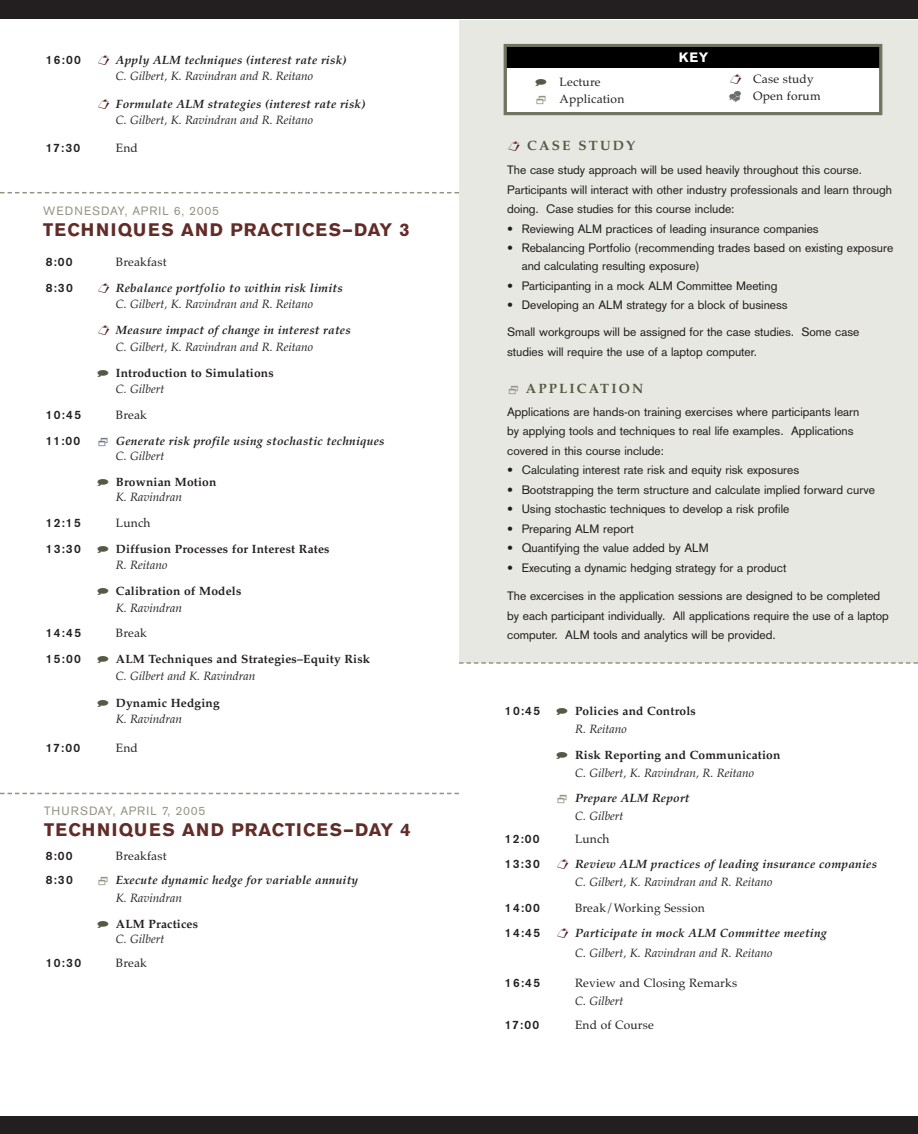
<style>
.page{position:relative;width:918px;height:1134px;background:#fff}
.page>*{position:absolute;margin:0;border:0;box-sizing:border-box;transform-origin:0 0}
.t1{font:700 18px "Akzidenz Grotesk BE";letter-spacing:.055em;color:#622c28}
.t2{font:700 13.5px "Palatino";letter-spacing:.16em;color:#555a44}
.t3{font:700 13.5px "Akzidenz Grotesk BE";color:#fff}
.t4{font:12px/19.5px "Akzidenz Grotesk";color:#231f20}
.t5{font:italic 12px "Palatino";color:#231f20}
.t6{font:italic 700 12px "Palatino";letter-spacing:.015em;color:#231f20}
.t7{font:700 12px "Palatino";letter-spacing:.015em;color:#231f20}
.t8{font:12px/16.5px "Palatino";letter-spacing:.015em;color:#231f20}
.t9{font:500 12px "Akzidenz Grotesk BE";letter-spacing:.12em;color:#231f20}
.t10{font:12px "Akzidenz Grotesk BE";letter-spacing:.08em;color:#959383}
</style>
<div class="page">
<div style="left:0;top:0;width:918px;height:19px;background:#231f20"></div>
<div style="left:0;top:1116px;width:918px;height:18px;background:#231f20"></div>
<div style="left:459px;top:20px;width:459px;height:643px;background:#e8e8e3"></div>
<div style="left:505px;top:45px;width:376px;height:69px;background:#fff"></div>
<div style="left:505px;top:45px;width:375px;height:23px;background:#000"></div>
<div style="left:504px;top:44px;width:378px;height:71px;border:3px solid #717460"></div>
<svg style="left:0;top:793px;width:459px;height:1px"></svg>
<svg style="left:459px;top:662px;width:459px;height:2px"></svg>
<svg style="left:0;top:192px;width:459px;height:1px"></svg>
<p class="t9" style="left:46px;top:55px;width:37px">16:00</p>
<p class="t6" style="left:116px;top:55px;width:232px">Apply ALM techniques (interest rate risk)</p>
<p class="t5" style="left:116px;top:72px;width:199px">C. Gilbert, K. Ravindran and R. Reitano</p>
<p class="t6" style="left:116px;top:99px;width:251px">Formulate ALM strategies (interest rate risk)</p>
<p class="t5" style="left:116px;top:116px;width:199px">C. Gilbert, K. Ravindran and R. Reitano</p>
<p class="t9" style="left:46px;top:143px;width:36px">17:30</p>
<p class="t8" style="left:116px;top:139px;width:24px">End</p>
<p class="t10" style="left:43px;top:206px;width:178px">WEDNESDAY, APRIL 6, 2005</p>
<h1 class="t1" style="left:43px;top:222px;width:368px">TECHNIQUES AND PRACTICES—DAY 3</h1>
<p class="t9" style="left:46px;top:257px;width:28px">8:00</p>
<p class="t8" style="left:116px;top:253px;width:52px">Breakfast</p>
<p class="t9" style="left:46px;top:283px;width:29px">8:30</p>
<p class="t6" style="left:116px;top:283px;width:228px">Rebalance portfolio to within risk limits</p>
<p class="t5" style="left:116px;top:300px;width:199px">C. Gilbert, K. Ravindran and R. Reitano</p>
<p class="t6" style="left:116px;top:326px;width:236px">Measure impact of change in interest rates</p>
<p class="t5" style="left:116px;top:342px;width:199px">C. Gilbert, K. Ravindran and R. Reitano</p>
<p class="t7" style="left:116px;top:368px;width:159px">Introduction to Simulations</p>
<p class="t5" style="left:116px;top:384px;width:50px">C. Gilbert</p>
<p class="t9" style="left:46px;top:411px;width:37px">10:45</p>
<p class="t8" style="left:116px;top:407px;width:32px">Break</p>
<p class="t9" style="left:46px;top:436px;width:36px">11:00</p>
<p class="t6" style="left:116px;top:436px;width:270px">Generate risk profile using stochastic techniques</p>
<p class="t5" style="left:116px;top:451px;width:50px">C. Gilbert</p>
<p class="t7" style="left:116px;top:477px;width:102px">Brownian Motion</p>
<p class="t5" style="left:116px;top:492px;width:68px">K. Ravindran</p>
<p class="t9" style="left:46px;top:519px;width:37px">12:15</p>
<p class="t8" style="left:116px;top:515px;width:36px">Lunch</p>
<p class="t9" style="left:46px;top:544px;width:37px">13:30</p>
<p class="t7" style="left:116px;top:544px;width:215px">Diffusion Processes for Interest Rates</p>
<p class="t5" style="left:116px;top:561px;width:53px">R. Reitano</p>
<p class="t7" style="left:116px;top:587px;width:127px">Calibration of Models</p>
<p class="t5" style="left:116px;top:603px;width:68px">K. Ravindran</p>
<p class="t9" style="left:46px;top:629px;width:37px">14:45</p>
<p class="t8" style="left:116px;top:625px;width:32px">Break</p>
<p class="t9" style="left:46px;top:655px;width:37px">15:00</p>
<p class="t7" style="left:116px;top:655px;width:256px">ALM Techniques and Strategies–Equity Risk</p>
<p class="t5" style="left:116px;top:671px;width:141px">C. Gilbert and K. Ravindran</p>
<p class="t7" style="left:116px;top:698px;width:105px">Dynamic Hedging</p>
<p class="t5" style="left:116px;top:714px;width:68px">K. Ravindran</p>
<p class="t9" style="left:46px;top:743px;width:36px">17:00</p>
<p class="t8" style="left:116px;top:739px;width:24px">End</p>
<p class="t10" style="left:44px;top:806px;width:163px">THURSDAY, APRIL 7, 2005</p>
<h1 class="t1" style="left:44px;top:823px;width:368px">TECHNIQUES AND PRACTICES—DAY 4</h1>
<p class="t9" style="left:46px;top:852px;width:28px">8:00</p>
<p class="t8" style="left:116px;top:848px;width:52px">Breakfast</p>
<p class="t9" style="left:46px;top:876px;width:29px">8:30</p>
<p class="t6" style="left:116px;top:876px;width:244px">Execute dynamic hedge for variable annuity</p>
<p class="t5" style="left:116px;top:894px;width:68px">K. Ravindran</p>
<p class="t7" style="left:116px;top:919px;width:84px">ALM Practices</p>
<p class="t5" style="left:116px;top:934px;width:50px">C. Gilbert</p>
<p class="t9" style="left:46px;top:959px;width:37px">10:30</p>
<p class="t8" style="left:116px;top:955px;width:32px">Break</p>
<p class="t3" style="left:679px;top:52px;width:31px">KEY</p>
<p class="t8" style="left:560px;top:74px;width:66px">Lecture<br>Application</p>
<p class="t8" style="left:753px;top:71px;width:69px">Case study<br>Open forum</p>
<p class="t2" style="left:527px;top:140px;width:109px">CASE STUDY</p>
<p class="t4" style="left:507px;top:162px;width:386px">The case study approach will be used heavily throughout this course.<br>Participants will interact with other industry professionals and learn through doing. Case studies for this course include:</p>
<p class="t4" style="left:507px;top:220px;width:313px">• Reviewing ALM practices of leading insurance companies</p>
<p class="t4" style="left:522px;top:240px;width:373px;line-height:18px;text-indent:-14px">• Rebalancing Portfolio (recommending trades based on existing exposure and calculating resulting exposure)</p>
<p class="t4" style="left:507px;top:277px;width:272px">• Participanting in a mock ALM Committee Meeting</p>
<p class="t4" style="left:507px;top:297px;width:282px">• Developing an ALM strategy for a block of business</p>
<p class="t4" style="left:507px;top:324px;width:354px">Small workgroups will be assigned for the case studies. Some case studies will require the use of a laptop computer.</p>
<p class="t2" style="left:526px;top:383px;width:119px">APPLICATION</p>
<p class="t4" style="left:507px;top:403px;width:354px">Applications are hands-on training exercises where participants learn by applying tools and techniques to real life examples. Applications covered in this course include:</p>
<p class="t4" style="left:507px;top:462px;width:294px">• Calculating interest rate risk and equity risk exposures</p>
<p class="t4" style="left:507px;top:481px;width:369px">• Bootstrapping the term structure and calculate implied forward curve</p>
<p class="t4" style="left:507px;top:501px;width:284px">• Using stochastic techniques to develop a risk profile</p>
<p class="t4" style="left:507px;top:520px;width:128px">• Preparing ALM report</p>
<p class="t4" style="left:507px;top:540px;width:203px">• Quantifying the value added by ALM</p>
<p class="t4" style="left:507px;top:559px;width:281px">• Executing a dynamic hedging strategy for a product</p>
<p class="t4" style="left:507px;top:588px;width:383px">The excercises in the application sessions are designed to be completed by each participant individually. All applications require the use of a laptop computer. ALM tools and analytics will be provided.</p>
<p class="t9" style="left:505px;top:707px;width:37px">10:45</p>
<p class="t7" style="left:575px;top:707px;width:122px">Policies and Controls</p>
<p class="t5" style="left:575px;top:725px;width:53px">R. Reitano</p>
<p class="t7" style="left:575px;top:750px;width:207px">Risk Reporting and Communication</p>
<p class="t5" style="left:575px;top:768px;width:181px">C. Gilbert, K. Ravindran, R. Reitano</p>
<p class="t6" style="left:575px;top:794px;width:116px">Prepare ALM Report</p>
<p class="t5" style="left:575px;top:812px;width:50px">C. Gilbert</p>
<p class="t9" style="left:505px;top:834px;width:36px">12:00</p>
<p class="t8" style="left:575px;top:830px;width:36px">Lunch</p>
<p class="t9" style="left:505px;top:860px;width:37px">13:30</p>
<p class="t6" style="left:575px;top:860px;width:304px">Review ALM practices of leading insurance companies</p>
<p class="t5" style="left:575px;top:878px;width:199px">C. Gilbert, K. Ravindran and R. Reitano</p>
<p class="t9" style="left:505px;top:903px;width:37px">14:00</p>
<p class="t8" style="left:575px;top:899px;width:131px">Break/Working Session</p>
<p class="t9" style="left:505px;top:929px;width:37px">14:45</p>
<p class="t6" style="left:575px;top:929px;width:253px">Participate in mock ALM Committee meeting</p>
<p class="t5" style="left:575px;top:948px;width:199px">C. Gilbert, K. Ravindran and R. Reitano</p>
<p class="t9" style="left:505px;top:978px;width:37px">16:45</p>
<p class="t8" style="left:575px;top:974px;width:164px">Review and Closing Remarks</p>
<p class="t5" style="left:575px;top:996px;width:50px">C. Gilbert</p>
<p class="t9" style="left:505px;top:1020px;width:36px">17:00</p>
<p class="t8" style="left:575px;top:1016px;width:80px">End of Course</p>
</div>
